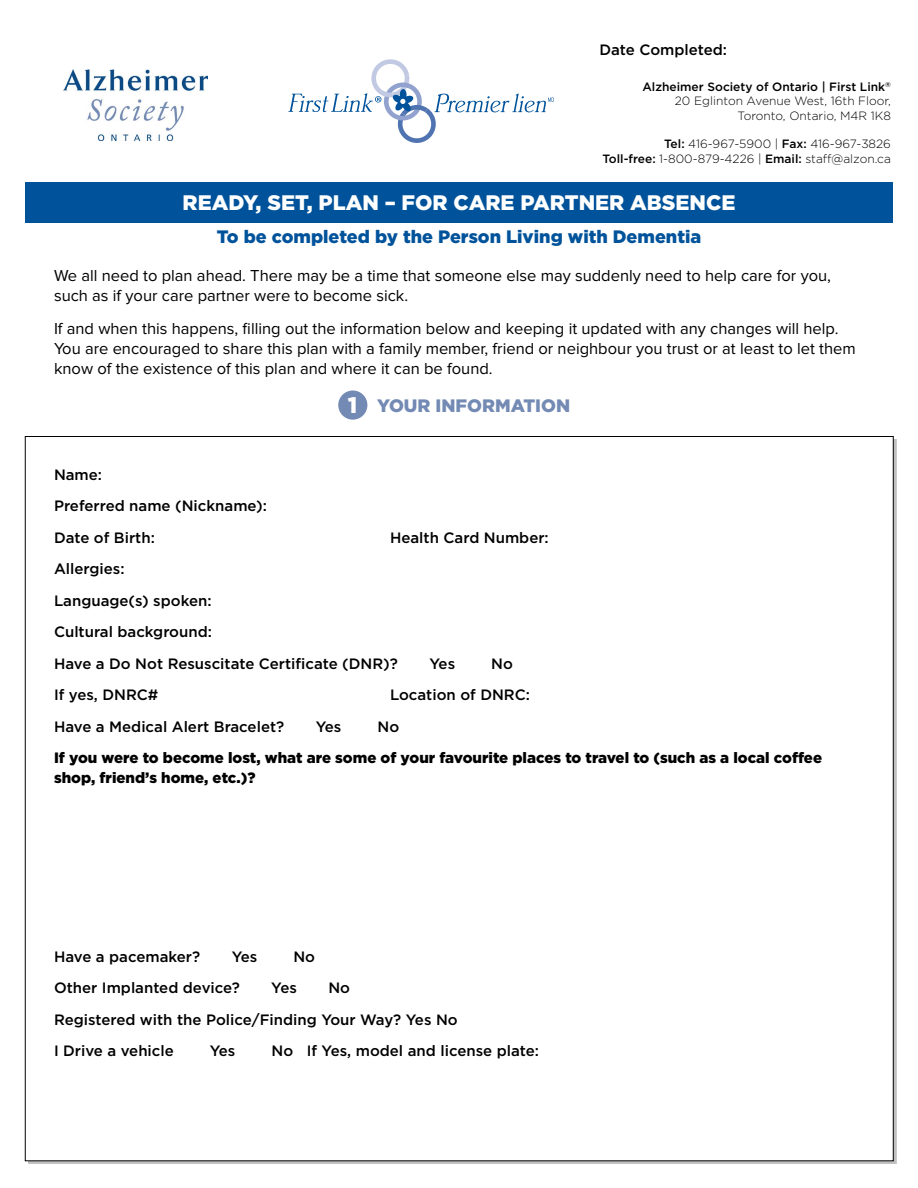
<style>
.page{position:relative;width:918px;height:1188px;background:#fff}
.page>*{position:absolute;margin:0;border:0;box-sizing:border-box;transform-origin:0 0}
.head{font:900 21px "Gotham";color:#fff}
.head-2{font:900 18px "Gotham";color:#00539b}
.subhead{font:900 18px "Gotham";color:#738ab4}
.body{font:16.5px/19.8px "Proxima Nova";color:#000}
.form_body{font:500 15px/31.5px "Gotham";color:#000}
.form_body-2{font:900 15px/19.5px "Gotham";color:#000}
.form_body-3{font:300 12px "Gotham";color:#000}
.form_body-4{font:500 12px "Gotham";color:#000}
.s1{font-weight:500}
.s2{font-size:22.5px;color:#fff}
</style>
<div class="page">
<div style="left:338px;top:391px;width:29px;height:29px;background:#738ab4;border-radius:50%"></div>
<img style="left:64px;top:69px;width:143px;height:72px">
<svg style="left:288px;top:59px;width:266px;height:84px"></svg>
<div style="left:25px;top:182px;width:868px;height:41px;background:#00539b"></div>
<p class="form_body" style="left:600px;top:34px;width:129px">Date Completed:</p>
<p class="form_body-4" style="left:642px;top:80px;width:250px">Alzheimer Society of Ontario | First Link<sup>®</sup></p>
<p class="form_body-3" style="left:675px;top:94px;width:218px">20 Eglinton Avenue West, 16th Floor,</p>
<p class="form_body-3" style="left:738px;top:109px;width:155px">Toronto, Ontario, M4R 1K8</p>
<p class="form_body-3" style="left:664px;top:138px;width:228px"><span class="s1">Tel:</span> 416-967-5900 | <span class="s1">Fax:</span> 416-967-3826</p>
<p class="form_body-3" style="left:603px;top:152px;width:290px"><span class="s1">Toll-free:</span> 1-800-879-4226 | <span class="s1">Email:</span> staff@alzon.ca</p>
<p class="head" style="left:183px;top:190px;width:554px">READY, SET, PLAN – FOR CARE PARTNER ABSENCE</p>
<p class="head-2" style="left:217px;top:227px;width:486px">To be completed by the Person Living with Dementia</p>
<p class="body" style="left:54px;top:266px;width:779px">We all need to plan ahead. There may be a time that someone else may suddenly need to help care for you, such as if your care partner were to become sick.</p>
<p class="body" style="left:54px;top:319px;width:803px">If and when this happens, filling out the information below and keeping it updated with any changes will help.<br>You are encouraged to share this plan with a family member, friend or neighbour you trust or at least to let them know of the existence of this plan and where it can be found.</p>
<p class="subhead" style="left:348px;top:395px;width:224px"><span class="s2">1</span> YOUR INFORMATION</p>
<p class="form_body" style="left:54px;top:458px;width:214px">Name:<br>Preferred name (Nickname):</p>
<p class="form_body" style="left:54px;top:521px;width:102px">Date of Birth:</p>
<p class="form_body" style="left:390px;top:521px;width:160px">Health Card Number:</p>
<p class="form_body" style="left:54px;top:553px;width:72px">Allergies:</p>
<p class="form_body" style="left:54px;top:584px;width:159px">Language(s) spoken:</p>
<p class="form_body" style="left:54px;top:616px;width:159px">Cultural background:</p>
<p class="form_body" style="left:54px;top:647px;width:346px">Have a Do Not Resuscitate Certificate (DNR)?</p>
<p class="form_body" style="left:430px;top:647px;width:27px">Yes</p>
<p class="form_body" style="left:491px;top:647px;width:23px">No</p>
<p class="form_body" style="left:54px;top:679px;width:106px">If yes, DNRC#</p>
<p class="form_body" style="left:390px;top:679px;width:142px">Location of DNRC:</p>
<p class="form_body" style="left:54px;top:710px;width:232px">Have a Medical Alert Bracelet?</p>
<p class="form_body" style="left:316px;top:710px;width:27px">Yes</p>
<p class="form_body" style="left:377px;top:710px;width:23px">No</p>
<p class="form_body-2" style="left:54px;top:748px;width:770px">If you were to become lost, what are some of your favourite places to travel to (such as a local coffee shop, friend’s home, etc.)?</p>
<p class="form_body" style="left:54px;top:941px;width:148px">Have a pacemaker?</p>
<p class="form_body" style="left:232px;top:941px;width:27px">Yes</p>
<p class="form_body" style="left:293px;top:941px;width:23px">No</p>
<p class="form_body" style="left:54px;top:972px;width:187px">Other Implanted device?</p>
<p class="form_body" style="left:271px;top:972px;width:27px">Yes</p>
<p class="form_body" style="left:328px;top:972px;width:23px">No</p>
<p class="form_body" style="left:54px;top:1004px;width:405px">Registered with the Police/Finding Your Way? Yes No</p>
<p class="form_body" style="left:54px;top:1035px;width:121px">I Drive a vehicle</p>
<p class="form_body" style="left:210px;top:1035px;width:27px">Yes</p>
<p class="form_body" style="left:271px;top:1035px;width:269px">No If Yes, model and license plate:</p>
</div>
